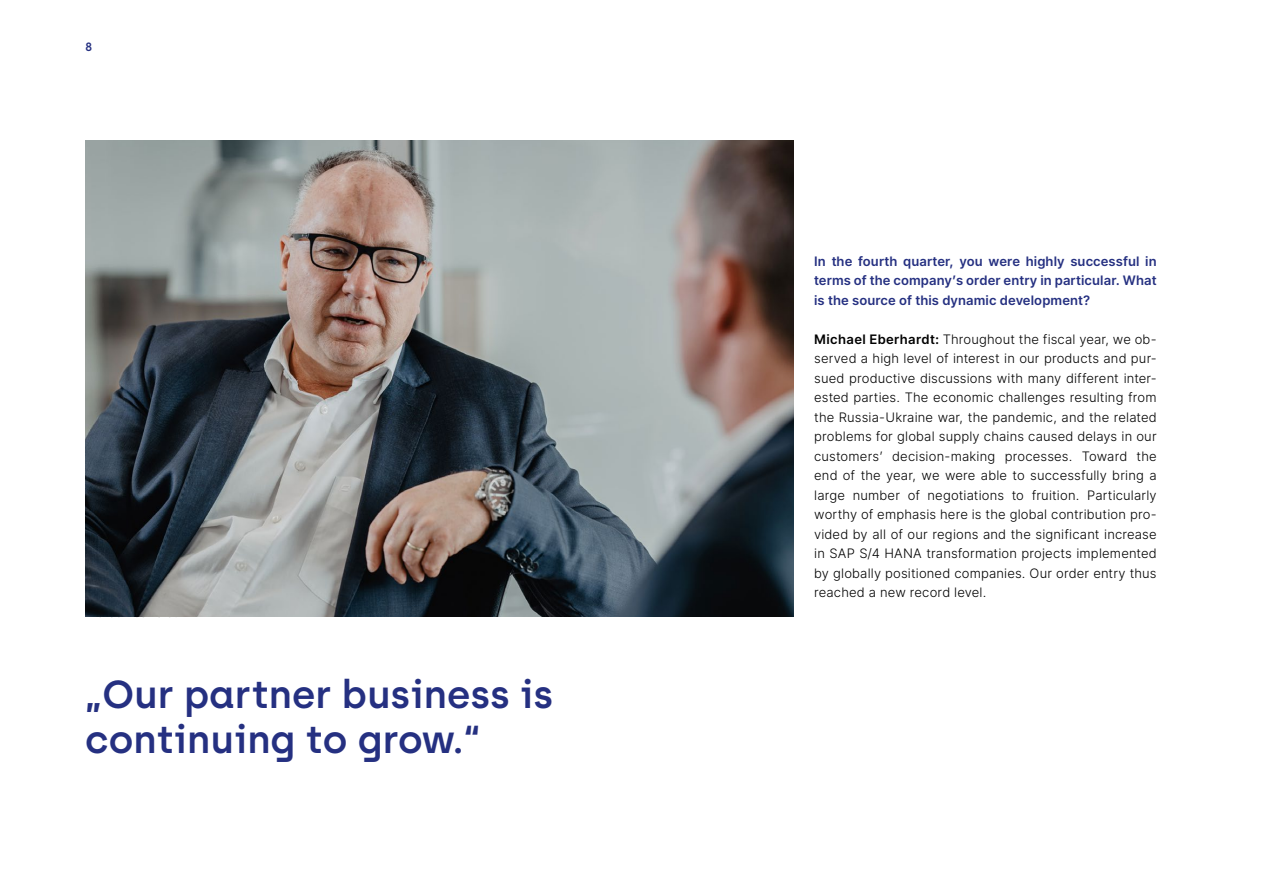
<style>
.page{position:relative;width:1263px;height:893px;background:#fff}
.page>*{position:absolute;margin:0;border:0;box-sizing:border-box;transform-origin:0 0}
.t1{font:600 39px/45px "Archia";color:#253081}
.t2{font:300 13.05px/19.5px "Inter";letter-spacing:.01em;color:#000;text-align:justify}
.t3{font:600 13.05px/19.5px "Inter";letter-spacing:.005em;color:#253081;text-align:justify}
.t4{font:600 12px "Archia";color:#253081}
.s1{font-weight:600}
</style>
<div class="page">
<img style="left:85px;top:140px;width:708px;height:477px">
<p class="t4" style="left:85px;top:40px;width:9px">8</p>
<h1 class="t1" style="left:85px;top:671px;width:470px">„Our partner business is continuing to grow.“</h1>
<p class="t3" style="left:814px;top:251px;width:344px">In the fourth quarter, you were highly successful in terms of the company’s order entry in particular. What is the source of this dynamic development?</p>
<p class="t2" style="left:814px;top:329px;width:344px"><span class="s1">Michael Eberhardt:</span> Throughout the fiscal year, we ob&shy;served a high level of interest in our products and pur&shy;sued productive discussions with many different inter&shy;ested parties. The economic challenges resulting from the Russia-Ukraine war, the pandemic, and the related problems for global supply chains caused delays in our customers’ decision-making processes. Toward the end of the year, we were able to successfully bring a large number of negotiations to fruition. Particularly worthy of emphasis here is the global contribution pro&shy;vided by all of our regions and the significant increase in SAP S/4 HANA transformation projects implemented by globally positioned companies. Our order entry thus reached a new record level.</p>
</div>
